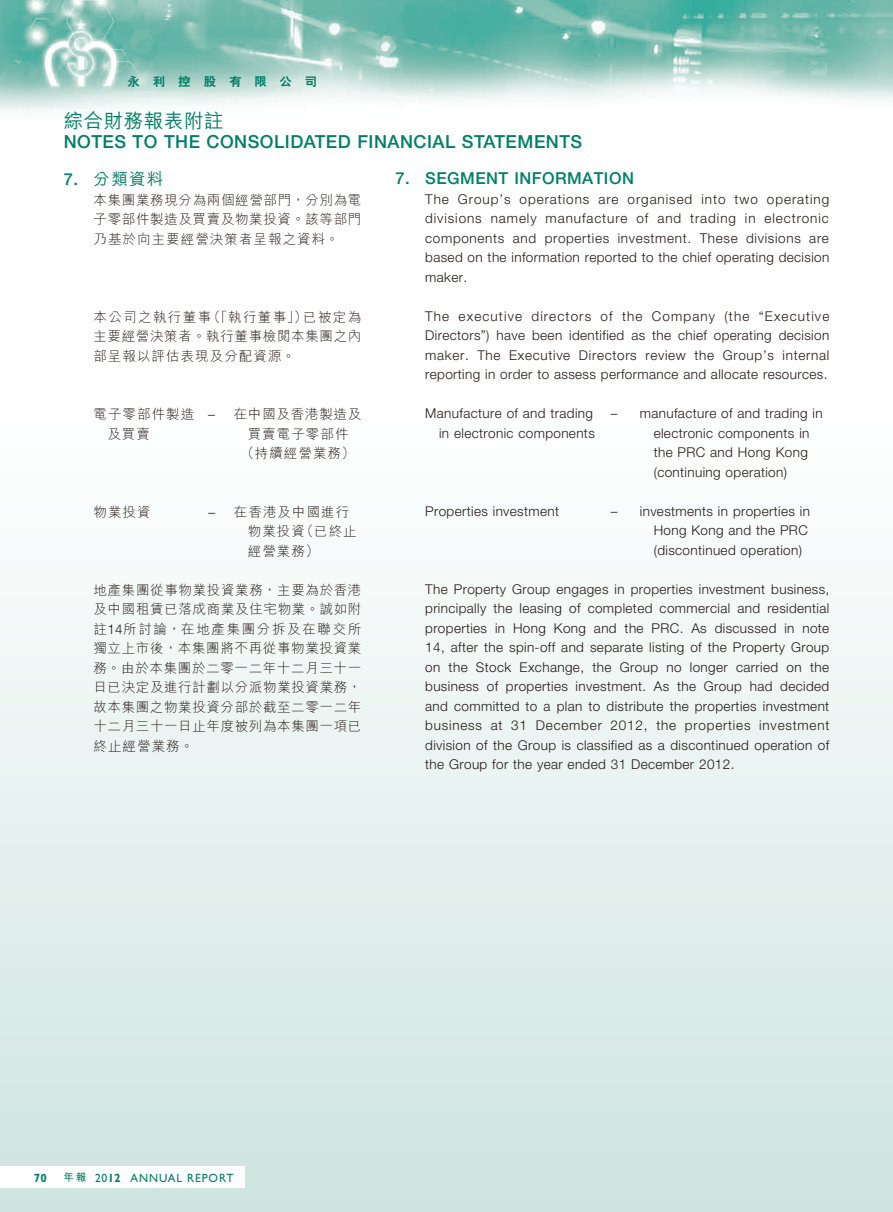
<style>
.page{position:relative;width:893px;height:1212px;background:#fff}
.page>*{position:absolute;margin:0;border:0;box-sizing:border-box;transform-origin:0 0}
.t1{font:500 19.5px "M Hei HK";letter-spacing:.03em;color:#008066}
.t2{font:500 18px "Helvetica Neue LT Std";letter-spacing:.03em;color:#008066}
.t3{font:500 16.5px "Helvetica Neue LT Std";letter-spacing:.03em;color:#008066}
.t4{font:500 16.5px "M Hei HK";color:#008066}
.t5{font:300 13.5px/19.5px "Helvetica Neue LT Std";letter-spacing:.03em;color:#231916;text-align:justify}
.t6{font:300 13.5px/19.5px "M Hei HK";letter-spacing:.055em;color:#231916;text-align:justify}
.t7{font:300 13.5px/19.5px "M Hei HK";letter-spacing:.08em;color:#231916;text-align:center}
.t8{font:12px "Gill Sans Std";letter-spacing:.075em;color:#008066}
.t9{font:800 12px "C Hei 2 HK";letter-spacing:1.05em;color:#008066}
.t10{font:700 12px "Gill Sans Std";color:#008066}
.s1{font-family:"Helvetica Neue LT Std"}
.s2{font-family:"M Hei HK";font-weight:700;font-size:10.5px}
.s3{font-weight:700}
</style>
<div class="page">
<div style="left:0;top:381px;width:893px;height:831px;background:linear-gradient(to bottom,#fff,#cfe4df)"></div>
<img style="left:0;top:0;width:893px;height:112px">
<div style="left:0;top:1167px;width:244px;height:21px;background:#fff"></div>
<p class="t9" style="left:128px;top:73px;width:191px">永利控股有限公司</p>
<h1 class="t1" style="left:64px;top:107px;width:161px">綜合財務報表附註</h1>
<h2 class="t2" style="left:64px;top:131px;width:520px">NOTES TO THE CONSOLIDATED FINANCIAL STATEMENTS</h2>
<p class="t3" style="left:395px;top:168px;width:240px">7. SEGMENT INFORMATION</p>
<p class="t5" style="left:425px;top:189px;width:406px">The Group’s operations are organised into two operating divisions namely manufacture of and trading in electronic components and properties investment. These divisions are based on the information reported to the chief operating decision maker.</p>
<p class="t5" style="left:425px;top:306px;width:406px">The executive directors of the Company (the “Executive Directors”) have been identified as the chief operating decision maker. The Executive Directors review the Group’s internal reporting in order to assess performance and allocate resources.</p>
<p class="t5" style="left:425px;top:403px;width:169px">Manufacture of and trading</p>
<p class="t5" style="left:611px;top:403px;width:213px">– manufacture of and trading in</p>
<p class="t5" style="left:439px;top:423px;width:157px">in electronic components</p>
<p class="t5" style="left:654px;top:423px;width:157px">electronic components in the PRC and Hong Kong (continuing operation)</p>
<p class="t5" style="left:425px;top:501px;width:135px">Properties investment</p>
<p class="t5" style="left:654px;top:501px;width:158px;text-align:left;text-indent:-43px">– investments in properties in<br>Hong Kong and the PRC (discontinued operation)</p>
<p class="t5" style="left:425px;top:579px;width:406px">The Property Group engages in properties investment business, principally the leasing of completed commercial and residential properties in Hong Kong and the PRC. As discussed in note 14, after the spin-off and separate listing of the Property Group on the Stock Exchange, the Group no longer carried on the business of properties investment. As the Group had decided and committed to a plan to distribute the properties investment business at 31 December 2012, the properties investment division of the Group is classified as a discontinued operation of the Group for the year ended 31 December 2012.</p>
<p class="t4" style="left:64px;top:167px;width:101px"><span class="s1">7.</span> 分類資料</p>
<p class="t6" style="left:93px;top:189px;width:269px">本集團業務現分為兩個經營部門，分別為電子零部件製造及買賣及物業投資。該等部門乃基於向主要經營決策者呈報之資料。</p>
<p class="t6" style="left:93px;top:306px;width:269px">本公司之執行董事（「執行董事」）已被定為主要經營決策者。執行董事檢閱本集團之內部呈報以評估表現及分配資源。</p>
<p class="t7" style="left:93px;top:404px;width:123px">電子零部件製造 <span class="s1">–</span></p>
<p class="t6" style="left:234px;top:404px;width:129px">在中國及香港製造及</p>
<p class="t6" style="left:107px;top:423px;width:44px">及買賣</p>
<p class="t7" style="left:241px;top:423px;width:116px">買賣電子零部件（持續經營業務）</p>
<p class="t6" style="left:94px;top:501px;width:59px">物業投資</p>
<p class="t7" style="left:248px;top:501px;width:110px;text-align:left;text-indent:-39px"><span class="s1">–</span> 在香港及中國進行物業投資（已終止經營業務）</p>
<p class="t6" style="left:93px;top:579px;width:270px">地產集團從事物業投資業務，主要為於香港及中國租賃已落成商業及住宅物業。誠如附註<span class="s1">14</span>所討論，在地產集團分拆及在聯交所獨立上市後，本集團將不再從事物業投資業務。由於本集團於二零一二年十二月三十一日已決定及進行計劃以分派物業投資業務，故本集團之物業投資分部於截至二零一二年十二月三十一日止年度被列為本集團一項已終止經營業務。</p>
<p class="t10" style="left:34px;top:1170px;width:14px">70</p>
<p class="t8" style="left:63px;top:1170px;width:172px"><span class="s2">年報</span> 20<span class="s3">12</span> ANNUAL REPORT</p>
</div>
